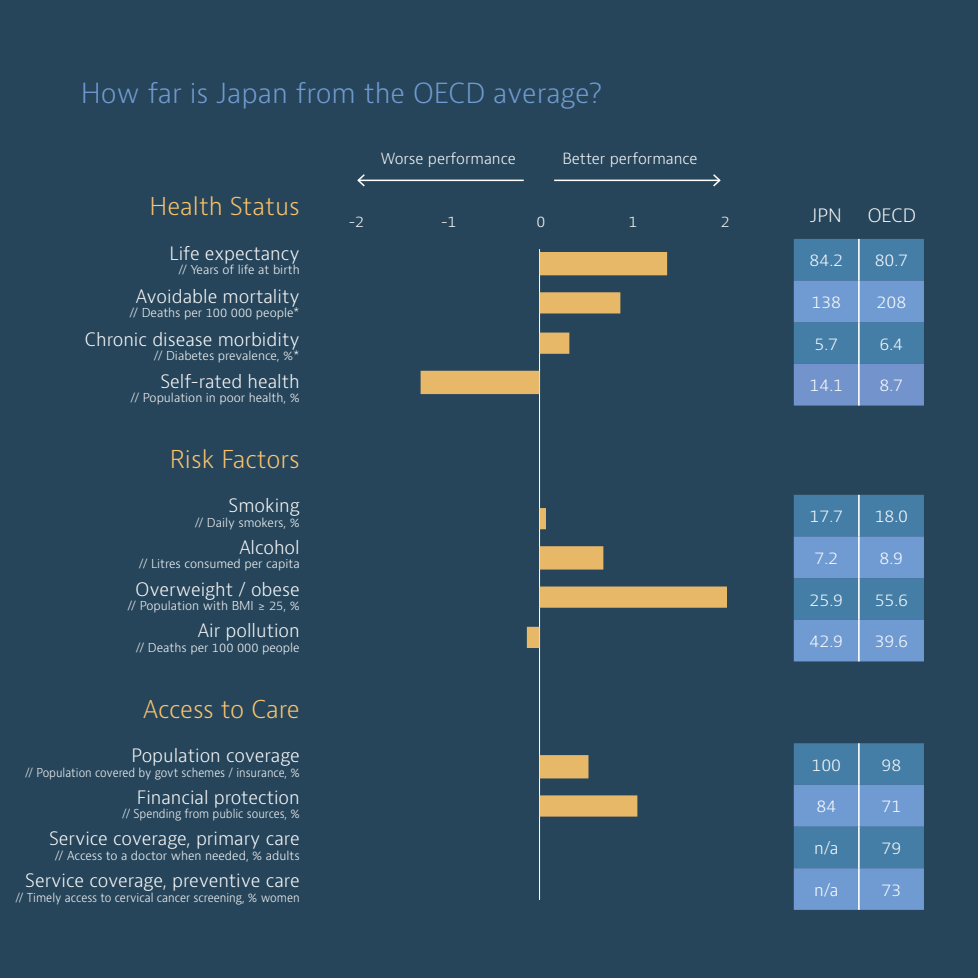
<style>
.page{position:relative;width:978px;height:978px;background:#27455a}
.page>*{position:absolute;margin:0;border:0;box-sizing:border-box;transform-origin:0 0}
.t1{font:300 27px "OECD Bernini";color:#709bd2}
.t2{font:300 24px "OECD Bernini";color:#fcc46b}
.t3{font:300 18px "OECD Bernini";color:#fff}
.t4{font:300 16.5px "OECD Bernini";color:#fff}
.t5{font:300 15px "OECD Bernini";color:#fff}
.t6{font:300 14.85px "OECD Bernini";color:#fff}
.t7{font:300 12px "OECD Bernini";color:#fff}
.t8{font:300 12px "OECD Bernini";color:#fff;scale:.93 1}
.t9{font:300 12px "OECD Bernini";color:#fff;scale:.94 1}
</style>
<div class="page">
<svg style="left:794px;top:239px;width:130px;height:167px"></svg>
<hr style="left:858px;top:239px;width:2px;height:42px;background:#fff">
<hr style="left:858px;top:281px;width:2px;height:41px;background:#fff">
<hr style="left:858px;top:322px;width:2px;height:42px;background:#fff">
<hr style="left:858px;top:364px;width:2px;height:42px;background:#fff">
<svg style="left:794px;top:495px;width:130px;height:166px"></svg>
<hr style="left:858px;top:495px;width:2px;height:41px;background:#fff">
<hr style="left:858px;top:536px;width:2px;height:42px;background:#fff">
<hr style="left:858px;top:578px;width:2px;height:42px;background:#fff">
<hr style="left:858px;top:620px;width:2px;height:41px;background:#fff">
<svg style="left:794px;top:743px;width:130px;height:167px"></svg>
<hr style="left:858px;top:743px;width:2px;height:42px;background:#fff">
<hr style="left:858px;top:785px;width:2px;height:42px;background:#fff">
<hr style="left:858px;top:827px;width:2px;height:41px;background:#fff">
<hr style="left:858px;top:868px;width:2px;height:42px;background:#fff">
<hr style="left:358px;top:180px;width:166px;height:1px;background:#fff">
<svg style="left:357px;top:174px;width:9px;height:13px"></svg>
<hr style="left:554px;top:180px;width:166px;height:1px;background:#fff">
<svg style="left:711px;top:174px;width:10px;height:13px"></svg>
<hr style="left:539px;top:249px;width:1px;height:651px;background:#fff">
<svg style="left:421px;top:252px;width:247px;height:143px"></svg>
<svg style="left:526px;top:508px;width:201px;height:140px"></svg>
<svg style="left:539px;top:755px;width:99px;height:145px"></svg>
<h1 class="t1" style="left:81px;top:75px;width:523px">How far is Japan from the OECD average?</h1>
<h2 class="t2" style="left:150px;top:191px;width:152px">Health Status</h2>
<h3 class="t3" style="left:170px;top:241px;width:132px">Life expectancy</h3>
<p class="t7" style="left:179px;top:262px;width:123px">// Years of life at birth</p>
<h3 class="t3" style="left:136px;top:284px;width:165px">Avoidable mortality</h3>
<p class="t7" style="left:130px;top:305px;width:172px">// Deaths per 100 000 people*</p>
<h3 class="t3" style="left:85px;top:327px;width:216px">Chronic disease morbidity</h3>
<p class="t7" style="left:154px;top:348px;width:147px">// Diabetes prevalence, %*</p>
<h3 class="t3" style="left:160px;top:369px;width:141px">Self-rated health</h3>
<p class="t7" style="left:131px;top:390px;width:171px">// Population in poor health, %</p>
<h2 class="t2" style="left:170px;top:443px;width:131px">Risk Factors</h2>
<h3 class="t3" style="left:229px;top:494px;width:73px">Smoking</h3>
<p class="t7" style="left:195px;top:514px;width:107px">// Daily smokers, %</p>
<h3 class="t3" style="left:239px;top:535px;width:62px">Alcohol</h3>
<p class="t7" style="left:139px;top:556px;width:162px">// Litres consumed per capita</p>
<h3 class="t3" style="left:136px;top:577px;width:166px">Overweight / obese</h3>
<p class="t7" style="left:128px;top:598px;width:174px">// Population with BMI ≥ 25, %</p>
<h3 class="t3" style="left:198px;top:619px;width:103px">Air pollution</h3>
<p class="t7" style="left:136px;top:639px;width:165px">// Deaths per 100 000 people</p>
<h2 class="t2" style="left:143px;top:693px;width:158px">Access to Care</h2>
<h3 class="t3" style="left:131px;top:744px;width:170px">Population coverage</h3>
<p class="t8" style="left:25px;top:764px;width:297px">// Population covered by govt schemes / insurance, %</p>
<h3 class="t3" style="left:137px;top:785px;width:164px">Financial protection</h3>
<p class="t8" style="left:122px;top:806px;width:192px">// Spending from public sources, %</p>
<h3 class="t3" style="left:49px;top:827px;width:252px">Service coverage, primary care</h3>
<p class="t7" style="left:55px;top:848px;width:246px">// Access to a doctor when needed, % adults</p>
<h3 class="t3" style="left:25px;top:869px;width:276px">Service coverage, preventive care</h3>
<p class="t9" style="left:15px;top:889px;width:304px">// Timely access to cervical cancer screening, % women</p>
<p class="t5" style="left:381px;top:148px;width:136px">Worse performance</p>
<p class="t5" style="left:562px;top:148px;width:137px">Better performance</p>
<p class="t6" style="left:349px;top:211px;width:17px">-2</p>
<p class="t6" style="left:441px;top:211px;width:17px">-1</p>
<p class="t6" style="left:536px;top:211px;width:10px">0</p>
<p class="t6" style="left:629px;top:211px;width:10px">1</p>
<p class="t6" style="left:721px;top:211px;width:10px">2</p>
<h3 class="t3" style="left:810px;top:204px;width:33px">JPN</h3>
<h3 class="t3" style="left:868px;top:204px;width:50px">OECD</h3>
<h3 class="t4" style="left:810px;top:249px;width:35px">84.2</h3>
<h3 class="t4" style="left:875px;top:249px;width:35px">80.7</h3>
<h3 class="t4" style="left:811px;top:291px;width:31px">138</h3>
<h3 class="t4" style="left:877px;top:291px;width:31px">208</h3>
<h3 class="t4" style="left:815px;top:333px;width:25px">5.7</h3>
<h3 class="t4" style="left:880px;top:333px;width:25px">6.4</h3>
<h3 class="t4" style="left:810px;top:374px;width:35px">14.1</h3>
<h3 class="t4" style="left:880px;top:374px;width:25px">8.7</h3>
<h3 class="t4" style="left:810px;top:505px;width:35px">17.7</h3>
<h3 class="t4" style="left:875px;top:505px;width:35px">18.0</h3>
<h3 class="t4" style="left:815px;top:547px;width:25px">7.2</h3>
<h3 class="t4" style="left:880px;top:547px;width:25px">8.9</h3>
<h3 class="t4" style="left:810px;top:589px;width:35px">25.9</h3>
<h3 class="t4" style="left:875px;top:589px;width:35px">55.6</h3>
<h3 class="t4" style="left:810px;top:630px;width:35px">42.9</h3>
<h3 class="t4" style="left:875px;top:630px;width:35px">39.6</h3>
<h3 class="t4" style="left:811px;top:754px;width:31px">100</h3>
<h3 class="t4" style="left:881px;top:754px;width:21px">98</h3>
<h3 class="t4" style="left:816px;top:795px;width:21px">84</h3>
<h3 class="t4" style="left:881px;top:795px;width:21px">71</h3>
<h3 class="t4" style="left:814px;top:837px;width:26px">n/a</h3>
<h3 class="t4" style="left:881px;top:837px;width:21px">79</h3>
<h3 class="t4" style="left:814px;top:879px;width:26px">n/a</h3>
<h3 class="t4" style="left:881px;top:879px;width:21px">73</h3>
</div>
